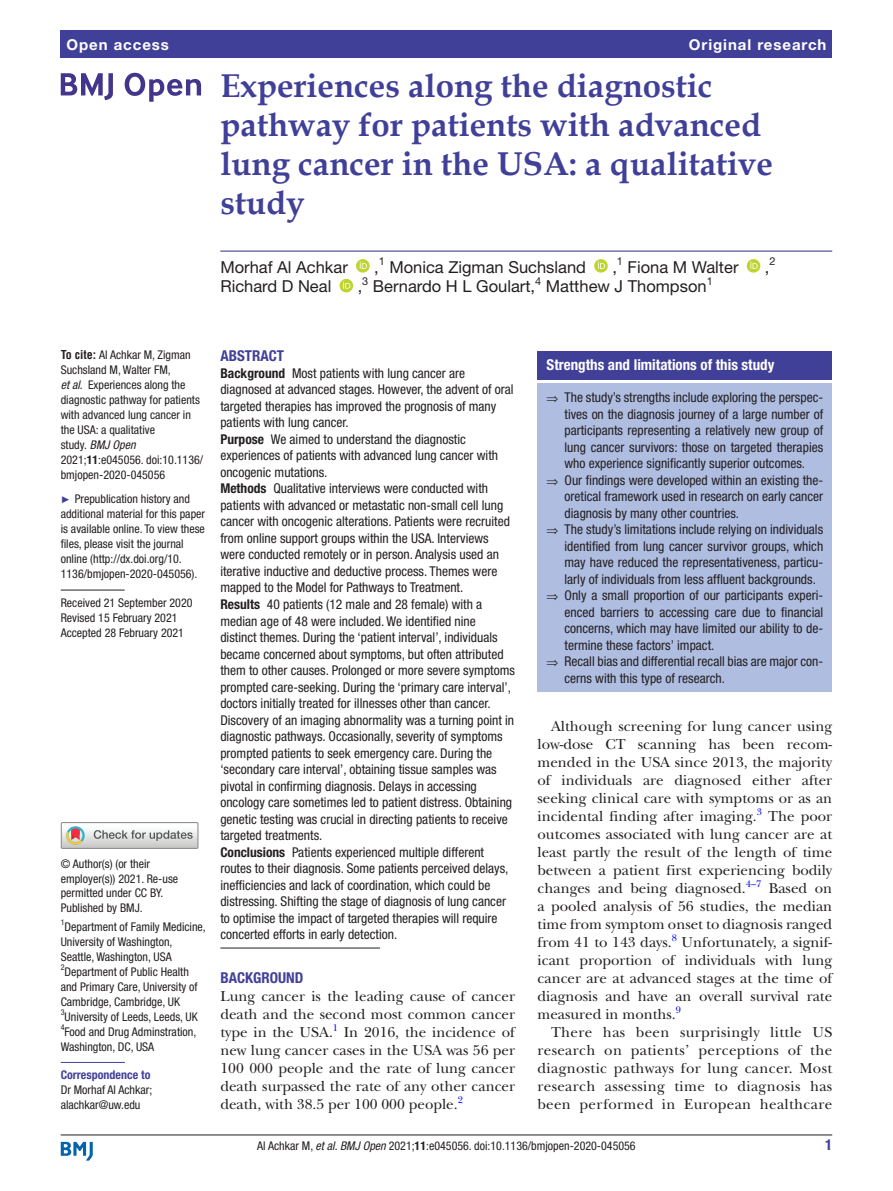
<style>
.page{position:relative;width:893px;height:1191px;background:#fff}
.page>*{position:absolute;margin:0;border:0;box-sizing:border-box;transform-origin:0 0}
.t1{font:700 33px/39px "Book Antiqua";color:#414099}
.t2{font:16.5px "Helvetica Neue LT Std";color:#231f20}
.t3{font:15px/18px "New Baskerville";color:#231f20;text-align:justify}
.t4{font:700 condensed 15px "Helvetica Neue LT Std";color:#fff}
.t5{font:700 15px "Helvetica Neue LT Std";letter-spacing:.065em;color:#fff}
.t6{font:700 condensed 15px "Helvetica Neue LT Std";color:#414099}
.t7{font:condensed 13.5px/16.5px "Helvetica Neue LT Std";color:#231f20}
.t8{font:condensed 12px/15px "Helvetica Neue LT Std";color:#231f20}
.t9{font:700 condensed 12px "Helvetica Neue LT Std";color:#414099}
.t10{font:10.95px "Helvetica Neue LT Std";color:#231f20}
.t11{font:9.9px "New Baskerville";color:#00f}
.t12{font:condensed 7.95px "Helvetica Neue LT Std";color:#231f20}
.s1{font-family:"Helvetica LT Std";font-weight:700}
.s2{font-style:italic}
.s3{font-weight:700}
.s4{font-family:"Arial";font-stretch:normal;font-size:9.75px;color:#414099}
</style>
<div class="page">
<hr style="left:61px;top:1134px;width:771px;height:1px;background:#231f20">
<svg style="left:61px;top:1141px;width:32px;height:19px"></svg>
<div style="left:61px;top:31px;width:771px;height:27px;background:#414099"></div>
<hr style="left:220px;top:250px;width:612px;height:2px;background:#414099">
<svg style="left:356px;top:259px;width:14px;height:14px"></svg>
<svg style="left:594px;top:259px;width:14px;height:14px"></svg>
<svg style="left:747px;top:259px;width:13px;height:14px"></svg>
<svg style="left:340px;top:279px;width:13px;height:13px"></svg>
<hr style="left:61px;top:589px;width:64px;height:1px;background:#231f20">
<hr style="left:61px;top:1062px;width:64px;height:1px;background:#414099">
<svg style="left:61px;top:73px;width:52px;height:27px"></svg>
<svg style="left:125px;top:73px;width:76px;height:29px"></svg>
<div style="left:61px;top:822px;width:138px;height:27px;border:1px solid #969090"></div>
<svg style="left:61px;top:822px;width:137px;height:26px"></svg>
<hr style="left:220px;top:947px;width:160px;height:1px;background:#231f20">
<div style="left:538px;top:351px;width:294px;height:28px;background:#414099"></div>
<div style="left:538px;top:383px;width:294px;height:309px;background:#afbde1"></div>
<p class="t5" style="left:66px;top:35px;width:104px">Open access</p>
<p class="t5" style="left:689px;top:35px;width:139px">Original research</p>
<h1 class="t1" style="left:220px;top:66px;width:554px">Experiences along the diagnostic pathway for patients with advanced lung cancer in the USA: a qualitative study</h1>
<p class="t2" style="left:220px;top:257px;width:129px">Morhaf Al Achkar</p>
<p class="t2" style="left:374px;top:257px;width:6px">,</p>
<p class="t10" style="left:379px;top:255px;width:8px">1</p>
<p class="t2" style="left:389px;top:257px;width:198px">Monica Zigman Suchsland</p>
<p class="t2" style="left:612px;top:257px;width:6px">,</p>
<p class="t10" style="left:617px;top:255px;width:8px">1</p>
<p class="t2" style="left:628px;top:257px;width:112px">Fiona M Walter</p>
<p class="t10" style="left:769px;top:255px;width:8px">2</p>
<p class="t2" style="left:765px;top:257px;width:6px">,</p>
<p class="t10" style="left:362px;top:274px;width:8px">3</p>
<p class="t2" style="left:373px;top:277px;width:164px">Bernardo H L Goulart,</p>
<p class="t10" style="left:535px;top:274px;width:8px">4</p>
<p class="t2" style="left:546px;top:277px;width:162px">Matthew J Thompson</p>
<p class="t10" style="left:707px;top:274px;width:8px">1</p>
<p class="t2" style="left:220px;top:277px;width:112px">Richard D Neal</p>
<p class="t2" style="left:358px;top:277px;width:6px">,</p>
<p class="t8" style="left:61px;top:347px;width:144px"><span class="s1">To cite:</span> Al Achkar M, Zigman<br>Suchsland M, Walter FM,<br><span class="s2">et al</span>. Experiences along the diagnostic pathway for patients with advanced lung cancer in the USA: a qualitative<br>study. <span class="s2">BMJ Open<br></span>2021;<span class="s3">11</span>:e045056. doi:10.1136/ bmjopen-2020-045056</p>
<p class="t8" style="left:61px;top:491px;width:146px"><span class="s4">►</span> Prepublication history and additional material for this paper is available online. To view these files, please visit the journal online (http://dx.doi.org/10.<br>1136/bmjopen-2020-045056).</p>
<p class="t8" style="left:61px;top:595px;width:133px">Received 21 September 2020<br>Revised 15 February 2021<br>Accepted 28 February 2021</p>
<p class="t8" style="left:61px;top:857px;width:119px;line-height:14.4px">© Author(s) (or their employer(s)) 2021. Re-use permitted under CC BY.<br>Published by BMJ.</p>
<p class="t12" style="left:61px;top:918px;width:5px">1</p>
<p class="t8" style="left:61px;top:919px;width:147px;text-indent:4px">Department of Family Medicine,<br>University of Washington,<br>Seattle, Washington, USA</p>
<p class="t12" style="left:61px;top:963px;width:5px">2</p>
<p class="t8" style="left:61px;top:964px;width:139px;text-indent:4px">Department of Public Health and Primary Care, University of<br>Cambridge, Cambridge, UK<br><sup>3</sup>University of Leeds, Leeds, UK<br><sup>4</sup>Food and Drug Adminstration,<br>Washington, DC, USA</p>
<p class="t9" style="left:61px;top:1067px;width:91px">Correspondence to</p>
<p class="t8" style="left:61px;top:1082px;width:93px">Dr Morhaf Al Achkar; alachkar@uw.edu</p>
<p class="t6" style="left:220px;top:347px;width:65px">ABSTRACT</p>
<p class="t7" style="left:220px;top:365px;width:296px"><span class="s3">Background</span> Most patients with lung cancer are diagnosed at advanced stages. However, the advent of oral targeted therapies has improved the prognosis of many patients with lung cancer.<br><span class="s3">Purpose</span> We aimed to understand the diagnostic experiences of patients with advanced lung cancer with oncogenic mutations.<br><span class="s3">Methods</span> Qualitative interviews were conducted with patients with advanced or metastatic non-small cell lung cancer with oncogenic alterations. Patients were recruited from online support groups within the USA. Interviews were conducted remotely or in person. Analysis used an iterative inductive and deductive process. Themes were mapped to the Model for Pathways to Treatment.<br><span class="s3">Results</span> 40 patients (12 male and 28 female) with a median age of 48 were included. We identified nine distinct themes. During the ‘patient interval’, individuals became concerned about symptoms, but often attributed them to other causes. Prolonged or more severe symptoms prompted care-seeking. During the ‘primary care interval’, doctors initially treated for illnesses other than cancer.<br>Discovery of an imaging abnormality was a turning point in diagnostic pathways. Occasionally, severity of symptoms prompted patients to seek emergency care. During the ‘secondary care interval’, obtaining tissue samples was pivotal in confirming diagnosis. Delays in accessing oncology care sometimes led to patient distress. Obtaining genetic testing was crucial in directing patients to receive targeted treatments.<br><span class="s3">Conclusions</span> Patients experienced multiple different routes to their diagnosis. Some patients perceived delays, inefficiencies and lack of coordination, which could be distressing. Shifting the stage of diagnosis of lung cancer to optimise the impact of targeted therapies will require concerted efforts in early detection.</p>
<p class="t6" style="left:220px;top:969px;width:85px">BACKGROUND</p>
<p class="t3" style="left:220px;top:987px;width:296px">Lung cancer is the leading cause of cancer death and the second most common cancer type in the USA.<sup>1</sup> In 2016, the incidence of new lung cancer cases in the USA was 56 per 100 000 people and the rate of lung cancer death surpassed the rate of any other cancer death, with 38.5 per 100 000 people.</p>
<p class="t11" style="left:458px;top:1093px;width:7px">2</p>
<p class="t4" style="left:547px;top:356px;width:229px">Strengths and limitations of this study</p>
<p class="t7" style="left:547px;top:389px;width:278px">⇒ The study’s strengths include exploring the perspec-</p>
<p class="t7" style="left:565px;top:405px;width:260px">tives on the diagnosis journey of a large number of</p>
<p class="t7" style="left:565px;top:422px;width:260px">participants representing a relatively new group of</p>
<p class="t7" style="left:565px;top:438px;width:260px">lung cancer survivors: those on targeted therapies</p>
<p class="t7" style="left:565px;top:455px;width:242px">who experience significantly superior outcomes.</p>
<p class="t7" style="left:547px;top:471px;width:278px">⇒ Our findings were developed within an existing the-</p>
<p class="t7" style="left:565px;top:488px;width:260px">oretical framework used in research on early cancer</p>
<p class="t7" style="left:565px;top:504px;width:176px">diagnosis by many other countries.</p>
<p class="t7" style="left:547px;top:521px;width:278px">⇒ The study’s limitations include relying on individuals</p>
<p class="t7" style="left:565px;top:537px;width:260px">identified from lung cancer survivor groups, which</p>
<p class="t7" style="left:565px;top:554px;width:260px">may have reduced the representativeness, particu-</p>
<p class="t7" style="left:565px;top:570px;width:253px">larly of individuals from less affluent backgrounds.</p>
<p class="t7" style="left:547px;top:587px;width:278px">⇒ Only a small proportion of our participants experi-</p>
<p class="t7" style="left:565px;top:603px;width:260px">enced barriers to accessing care due to financial</p>
<p class="t7" style="left:565px;top:620px;width:260px">concerns, which may have limited our ability to de-</p>
<p class="t7" style="left:565px;top:636px;width:151px">termine these factors’ impact.</p>
<p class="t7" style="left:547px;top:653px;width:278px">⇒ Recall bias and differential recall bias are major con-</p>
<p class="t7" style="left:565px;top:669px;width:162px">cerns with this type of research.</p>
<p class="t3" style="left:538px;top:717px;width:296px;text-indent:14px">Although screening for lung cancer using low-dose CT scanning has been recom&shy;mended in the USA since 2013, the majority of individuals are diagnosed either after seeking clinical care with symptoms or as an incidental finding after imaging.</p>
<p class="t11" style="left:757px;top:805px;width:7px">3</p>
<p class="t3" style="left:538px;top:807px;width:296px;text-indent:231px">The poor outcomes associated with lung cancer are at least partly the result of the length of time between a patient first experiencing bodily changes and being diagnosed.</p>
<p class="t11" style="left:746px;top:877px;width:17px">4–7</p>
<p class="t3" style="left:538px;top:879px;width:296px;text-indent:231px">Based on a pooled analysis of 56 studies, the median time from symptom onset to diagnosis ranged from 41 to 143 days.</p>
<p class="t11" style="left:672px;top:931px;width:7px">8</p>
<p class="t3" style="left:538px;top:933px;width:296px;text-indent:144px">Unfortunately, a signif&shy;icant proportion of individuals with lung cancer are at advanced stages at the time of diagnosis and have an overall survival rate measured in months.<sup>9</sup></p>
<p class="t3" style="left:538px;top:1023px;width:296px;text-indent:14px">There has been surprisingly little US research on patients’ perceptions of the diagnostic pathways for lung cancer. Most research assessing time to diagnosis has been performed in European healthcare</p>
<p class="t8" style="left:257px;top:1137px;width:380px">Al Achkar M, <span class="s2">et al</span>. <span class="s2">BMJ Open</span> 2021;<span class="s3">11</span>:e045056. doi:10.1136/bmjopen-2020-045056</p>
<p class="t6" style="left:825px;top:1135px;width:9px">1</p>
</div>
